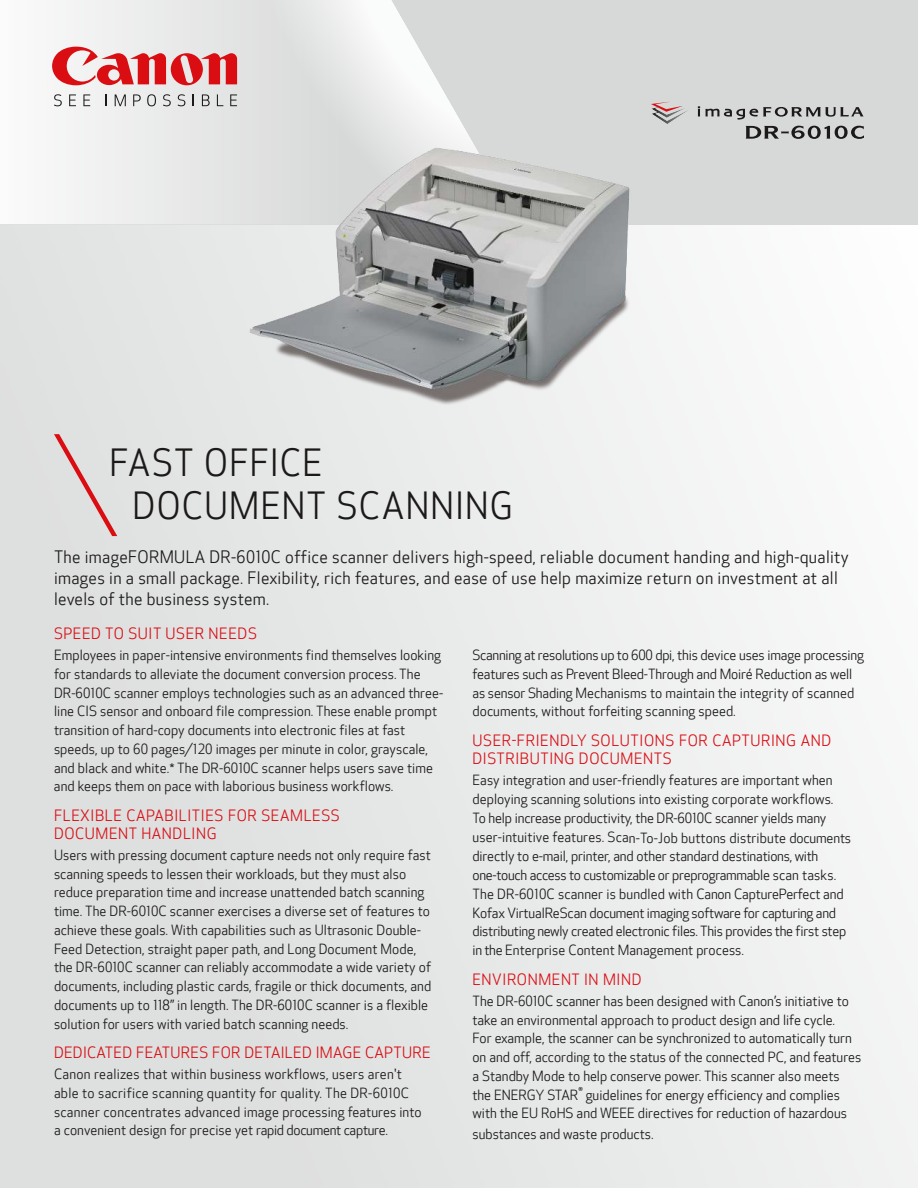
<style>
.page{position:relative;width:918px;height:1188px;background:#fff}
.page>*{position:absolute;margin:0;border:0;box-sizing:border-box;transform-origin:0 0}
.t1{font:36px/43.2px "Optic Sans 201";letter-spacing:.035em;color:#1b1a19}
.t2{font:16.5px/21px "Optic Sans 201";letter-spacing:.02em;color:#1b1a19}
.t3{font:15px/18px "Optic Sans 201";letter-spacing:.04em;color:#da0d13}
.t4{font:15px "Optic Sans 201";letter-spacing:.02em;color:#da0d13}
.t5{font:13.5px/18.8px "Optic Sans 201";letter-spacing:.005em;color:#1b1a19}
.s1{font-family:"Arial"}
.s2{font-size:13.95px}
</style>
<div class="page">
<svg style="left:0;top:0;width:918px;height:225px;fill:#d7d8d8"></svg>
<img style="left:43px;top:22px;width:12px;height:100px">
<svg style="left:52px;top:47px;width:185px;height:38px"></svg>
<svg style="left:54px;top:94px;width:8px;height:12px"></svg>
<svg style="left:69px;top:94px;width:7px;height:12px"></svg>
<svg style="left:83px;top:94px;width:7px;height:12px"></svg>
<svg style="left:106px;top:94px;width:1px;height:12px"></svg>
<svg style="left:115px;top:94px;width:11px;height:12px"></svg>
<svg style="left:133px;top:94px;width:8px;height:12px"></svg>
<svg style="left:147px;top:94px;width:9px;height:12px"></svg>
<svg style="left:163px;top:94px;width:8px;height:12px"></svg>
<svg style="left:178px;top:94px;width:7px;height:12px"></svg>
<svg style="left:193px;top:94px;width:1px;height:12px"></svg>
<svg style="left:202px;top:94px;width:8px;height:12px"></svg>
<svg style="left:217px;top:94px;width:6px;height:12px"></svg>
<svg style="left:230px;top:94px;width:7px;height:12px"></svg>
<svg style="left:698px;top:106px;width:2px;height:10px"></svg>
<svg style="left:706px;top:107px;width:158px;height:13px;background:#a5a5a5"></svg>
<img style="left:651px;top:107px;width:39px;height:17px">
<hr style="left:670px;top:102px;width:12px;height:4px;background:#d7d8d8">
<img style="left:230px;top:122px;width:421px;height:308px">
<svg style="left:54px;top:434px;width:63px;height:102px;background:#dfcfcf"></svg>
<svg style="left:745px;top:126px;width:119px;height:13px;background:#8c8d8c"></svg>
<h1 class="t1" style="left:133px;top:442px;width:382px;text-indent:-23px">FAST OFFICE<br>DOCUMENT SCANNING</h1>
<p class="t2" style="left:54px;top:547px;width:796px">The imageFORMULA DR-6010C office scanner delivers high-speed, reliable document handing and high-quality images in a small package. Flexibility, rich features, and ease of use help maximize return on investment at all levels of the business system.</p>
<p class="t3" style="left:54px;top:625px;width:204px">SPEED TO SUIT USER NEEDS</p>
<p class="t5" style="left:54px;top:646px;width:391px">Employees in paper-intensive environments find themselves looking for standards to alleviate the document conversion process. The DR-6010C scanner employs technologies such as an advanced three&shy;line CIS sensor and onboard file compression. These enable prompt transition of hard-copy documents into electronic files at fast speeds, up to 60 pages/120 images per minute in color, grayscale, and black and white.<span class="s1">*</span> The DR-6010C scanner helps users save time and keeps them on pace with laborious business workflows.</p>
<p class="t3" style="left:54px;top:806px;width:287px">FLEXIBLE CAPABILITIES FOR SEAMLESS<br>DOCUMENT HANDLING</p>
<p class="t5" style="left:54px;top:846px;width:379px">Users with pressing document capture needs not only require fast scanning speeds to lessen their workloads, but they must also reduce preparation time and increase unattended batch scanning time. The DR-6010C scanner exercises a diverse set of features to achieve these goals. With capabilities such as Ultrasonic Double-Feed Detection, straight paper path, and Long Document Mode, the DR-6010C scanner can reliably accommodate a wide variety of documents, including plastic cards, fragile or thick documents, and documents up to 118” in length. The DR-6010C scanner is a flexible solution for users with varied batch scanning needs.</p>
<p class="t4" style="left:54px;top:1044px;width:378px">DEDICATED FEATURES FOR DETAILED IMAGE CAPTURE</p>
<p class="t5" style="left:54px;top:1065px;width:369px">Canon realizes that within business workflows, users aren't able to sacrifice scanning quantity for quality. The DR-6010C scanner concentrates advanced image processing features into a convenient design for precise yet rapid document capture.</p>
<p class="t5" style="left:473px;top:646px;width:393px">Scanning at resolutions up to 600 dpi, this device uses image processing features such as Prevent Bleed-Through and Moiré Reduction as well as sensor Shading Mechanisms to maintain the integrity of scanned documents, without forfeiting scanning speed.</p>
<p class="t3" style="left:472px;top:732px;width:360px">USER-FRIENDLY SOLUTIONS FOR CAPTURING AND<br>DISTRIBUTING DOCUMENTS</p>
<p class="t5" style="left:472px;top:771px;width:380px">Easy integration and user-friendly features are important when deploying scanning solutions into existing corporate workflows.<br>To help increase productivity, the DR-6010C scanner yields many user-intuitive features. Scan-To-Job buttons distribute documents directly to e-mail, printer, and other standard destinations, with one-touch access to customizable or preprogrammable scan tasks.<br>The DR-6010C scanner is bundled with Canon CapturePerfect and Kofax VirtualReScan document imaging software for capturing and distributing newly created electronic files. This provides the first step in the Enterprise Content Management process.</p>
<p class="t3" style="left:472px;top:971px;width:171px">ENVIRONMENT IN MIND</p>
<p class="t5" style="left:472px;top:992px;width:390px">The DR-6010C scanner has been designed with Canon’s initiative to take an environmental approach to product design and life cycle.<br>For example, the scanner can be synchronized to automatically turn on and off, according to the status of the connected PC, and features a Standby Mode to help conserve power. This scanner also meets the ENERGY STAR<span class="s2">®</span> guidelines for energy efficiency and complies with the EU RoHS and WEEE directives for reduction of hazardous</p>
<p class="t5" style="left:472px;top:1125px;width:183px">substances and waste products.</p>
</div>
